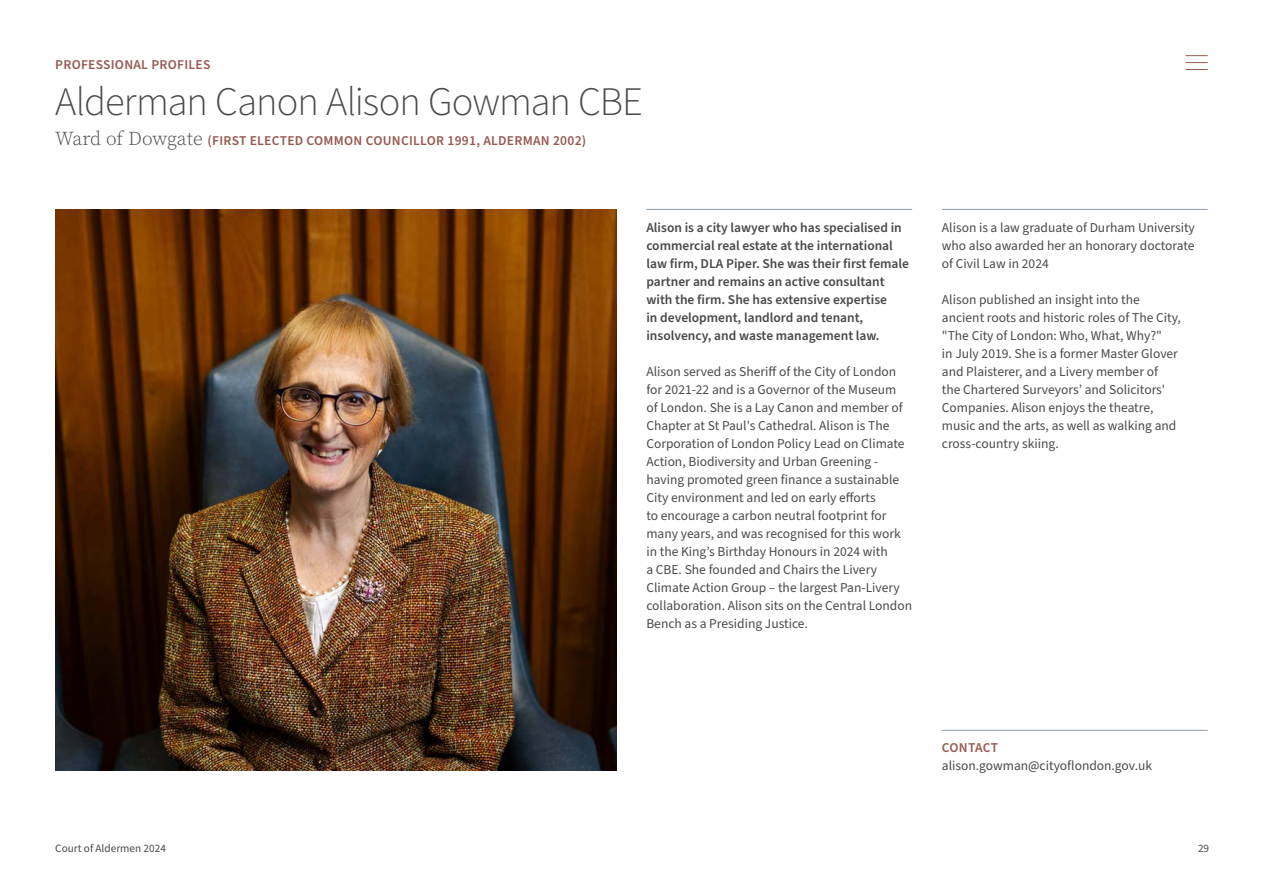
<style>
.page{position:relative;width:1263px;height:893px;background:#fff}
.page>*{position:absolute;margin:0;border:0;box-sizing:border-box;transform-origin:0 0}
.t1{font:300 40.5px "Source Sans Pro";letter-spacing:-.025em;color:#4a4a49}
.t2{font:13.5px/18px "Source Sans Pro";color:#4a4a49}
.t3{font:600 13.5px/18px "Source Sans Pro";color:#4a4a49}
.t4{font:600 13.5px "Source Sans Pro";letter-spacing:.02em;color:#975a51}
.t5{font:11.25px "Source Sans Pro";color:#4a4a49}
.s1{font-family:"Source Serif Pro";font-weight:300;font-size:19.5px;color:#4a4a49}
.s2{font-weight:600;color:#975a51}
</style>
<div class="page">
<img style="left:55px;top:209px;width:562px;height:561px">
<hr style="left:646px;top:209px;width:266px;height:1px;background:#8e9aab">
<hr style="left:942px;top:209px;width:266px;height:1px;background:#8e9aab">
<svg style="left:1185px;top:55px;width:23px;height:1px"></svg>
<svg style="left:1185px;top:62px;width:23px;height:1px"></svg>
<svg style="left:1185px;top:69px;width:23px;height:1px"></svg>
<hr style="left:942px;top:730px;width:266px;height:1px;background:#8e9aab">
<p class="t4" style="left:55px;top:56px;width:157px">PROFESSIONAL PROFILES</p>
<h1 class="t1" style="left:55px;top:74px;width:589px">Alderman Canon Alison Gowman CBE</h1>
<h2 class="t4" style="left:55px;top:131px;width:532px"><span class="s1">Ward of Dowgate</span> (FIRST ELECTED COMMON COUNCILLOR 1991, ALDERMAN 2002)</h2>
<p class="t3" style="left:646px;top:219px;width:264px">Alison is a city lawyer who has specialised in commercial real estate at the international law firm, DLA Piper. She was their first female partner and remains an active consultant with the firm. She has extensive expertise<br>in development, landlord and tenant, insolvency, and waste management law.</p>
<p class="t2" style="left:646px;top:363px;width:267px">Alison served as Sheriff of the City of London for 2021-22 and is a Governor of the Museum<br>of London. She is a Lay Canon and member of Chapter at St Paul's Cathedral. Alison is The Corporation of London Policy Lead on Climate Action, Biodiversity and Urban Greening - having promoted green finance a sustainable City environment and led on early efforts<br>to encourage a carbon neutral footprint for many years, and was recognised for this work in the King’s Birthday Honours in 2024 with<br>a CBE. She founded and Chairs the Livery Climate Action Group – the largest Pan-Livery collaboration. Alison sits on the Central London Bench as a Presiding Justice.</p>
<p class="t2" style="left:942px;top:219px;width:254px;text-align:justify">Alison is a law graduate of Durham University who also awarded her an honorary doctorate of Civil Law in 2024</p>
<p class="t2" style="left:942px;top:291px;width:240px">Alison published an insight into the ancient roots and historic roles of The City, "The City of London: Who, What, Why?"<br>in July 2019. She is a former Master Glover and Plaisterer, and a Livery member of<br>the Chartered Surveyors’ and Solicitors' Companies. Alison enjoys the theatre, music and the arts, as well as walking and cross-country skiing.</p>
<p class="t2" style="left:942px;top:739px;width:212px"><span class="s2">CONTACT </span>alison.gowman@cityoflondon.gov.uk</p>
<p class="t5" style="left:55px;top:840px;width:112px">Court of Aldermen 2024</p>
<p class="t5" style="left:1198px;top:840px;width:13px">29</p>
</div>
